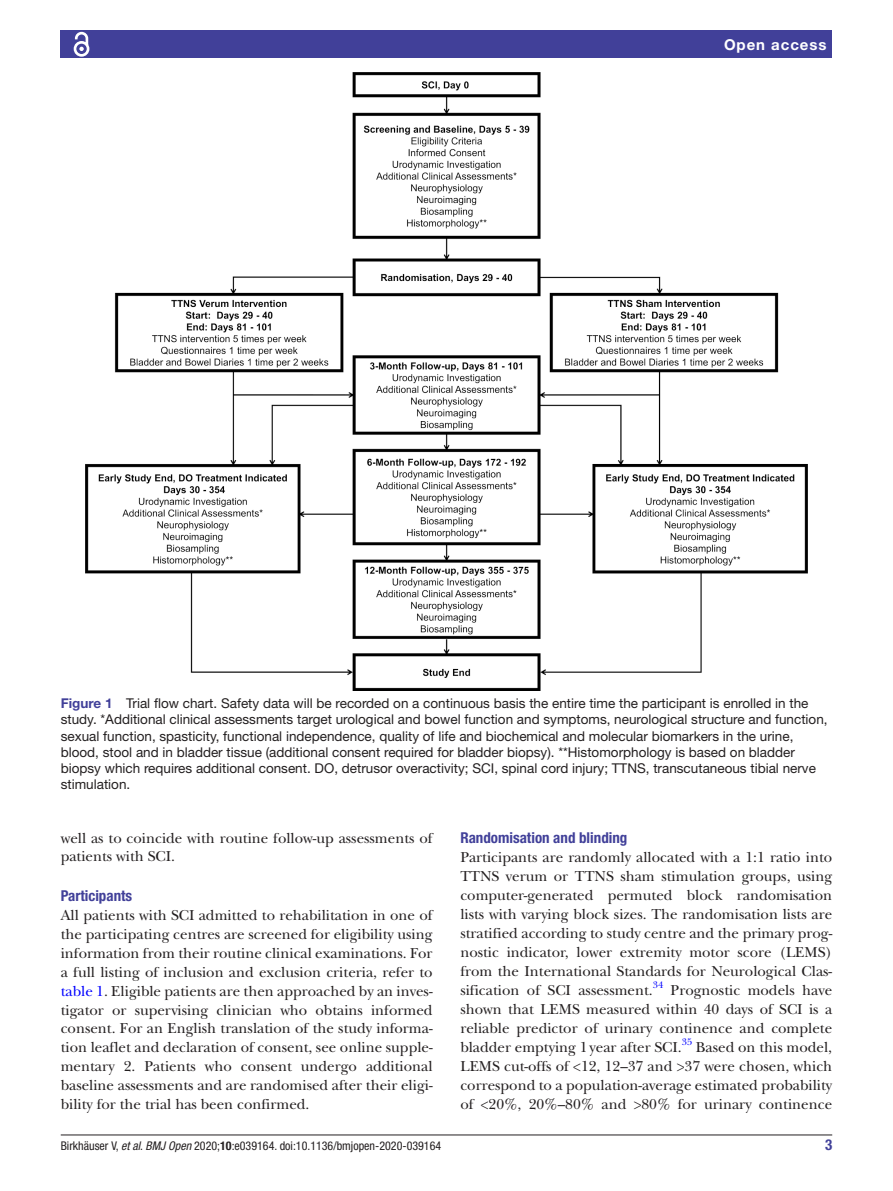
<style>
.page{position:relative;width:893px;height:1191px;background:#fff}
.page>*{position:absolute;margin:0;border:0;box-sizing:border-box;transform-origin:0 0}
.t1{font:15px/19px "New Baskerville";color:#231f20;text-align:justify}
.t2{font:700 condensed 15px "Helvetica Neue LT Std";color:#414099}
.t3{font:700 15px "Helvetica Neue LT Std";letter-spacing:.065em;color:#fff}
.t4{font:13.5px/16.2px "Helvetica Neue LT Std";color:#231f20}
.t5{font:condensed 12px "Helvetica Neue LT Std";color:#231f20}
.t6{font:9.9px "New Baskerville";color:#00f}
.s1{font-weight:700;color:#414099}
.s2{color:#00f}
.s3{font-style:italic}
.s4{font-weight:700}
</style>
<div class="page">
<hr style="left:61px;top:1134px;width:771px;height:1px;background:#231f20">
<div style="left:61px;top:31px;width:771px;height:27px;background:#414099"></div>
<svg style="left:73px;top:31px;width:17px;height:26px"></svg>
<img style="left:85px;top:73px;width:723px;height:617px">
<p class="t3" style="left:724px;top:35px;width:104px">Open access</p>
<p class="t4" style="left:61px;top:695px;width:768px"><span class="s1">Figure 1</span> Trial flow chart. Safety data will be recorded on a continuous basis the entire time the participant is enrolled in the study. *Additional clinical assessments target urological and bowel function and symptoms, neurological structure and function, sexual function, spasticity, functional independence, quality of life and biochemical and molecular biomarkers in the urine, blood, stool and in bladder tissue (additional consent required for bladder biopsy). **Histomorphology is based on bladder biopsy which requires additional consent. DO, detrusor overactivity; SCI, spinal cord injury; TTNS, transcutaneous tibial nerve stimulation.</p>
<p class="t1" style="left:61px;top:828px;width:373px">well as to coincide with routine follow-up assessments of patients with SCI.</p>
<p class="t2" style="left:61px;top:886px;width:73px">Participants</p>
<p class="t1" style="left:61px;top:905px;width:373px">All patients with SCI admitted to rehabilitation in one of the participating centres are screened for eligibility using information from their routine clinical examinations. For a full listing of inclusion and exclusion criteria, refer to <span class="s2">table 1</span>. Eligible patients are then approached by an inves&shy;tigator or supervising clinician who obtains informed consent. For an English translation of the study informa&shy;tion leaflet and declaration of consent, see online supple&shy;mentary 2. Patients who consent undergo additional baseline assessments and are randomised after their eligi&shy;bility for the trial has been confirmed.</p>
<p class="t2" style="left:460px;top:828px;width:169px">Randomisation and blinding</p>
<p class="t1" style="left:460px;top:847px;width:373px">Participants are randomly allocated with a 1:1 ratio into TTNS verum or TTNS sham stimulation groups, using computer-generated permuted block randomisation lists with varying block sizes. The randomisation lists are stratified according to study centre and the primary prog&shy;nostic indicator, lower extremity motor score (LEMS) from the International Standards for Neurological Clas&shy;sification of SCI assessment.</p>
<p class="t6" style="left:653px;top:979px;width:12px">34</p>
<p class="t1" style="left:460px;top:981px;width:373px;text-indent:210px">Prognostic models have shown that LEMS measured within 40 days of SCI is a reliable predictor of urinary continence and complete bladder emptying 1year after SCI.</p>
<p class="t6" style="left:682px;top:1036px;width:12px">35</p>
<p class="t1" style="left:460px;top:1038px;width:373px;text-indent:236px">Based on this model, LEMS cut-offs of &lt;12, 12–37 and &gt;37 were chosen, which correspond to a population-average estimated probability of &lt;20%, 20%–80% and &gt;80% for urinary continence</p>
<p class="t5" style="left:61px;top:1138px;width:382px">Birkhäuser V, <span class="s3">et al</span>. <span class="s3">BMJ Open</span> 2020;<span class="s4">10</span>:e039164. doi:10.1136/bmjopen-2020-039164</p>
<p class="t2" style="left:825px;top:1135px;width:9px">3</p>
</div>
